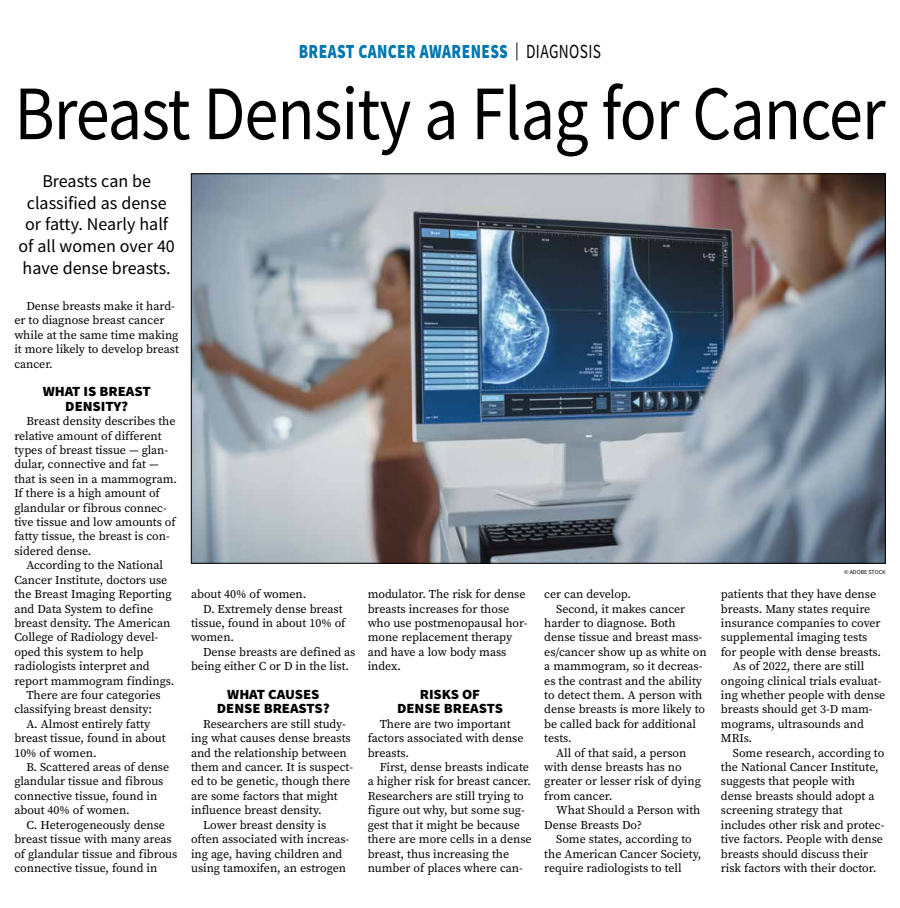
<style>
.page{position:relative;width:900px;height:908px;background:#fff}
.page>*{position:absolute;margin:0;border:0;box-sizing:border-box;transform-origin:0 0}
.t1{font:77px "Source Sans Pro";letter-spacing:-.015em;color:#000;scale:.89 1}
.t2{font:900 20px "Source Sans Pro";letter-spacing:.025em;color:#0077b1;scale:.77 1}
.t3{font:18px/21.6px "Source Sans Pro";color:#000;text-align:center}
.t4{font:900 14px/14.4px "Source Sans Pro";letter-spacing:-.005em;color:#000;text-align:center;scale:1.05 1}
.t5{font:12px/14.4px "Source Serif Pro";letter-spacing:-.005em;color:#000}
.t6{font:6px "Source Sans Pro";color:#000}
.s1{font-weight:400;font-size:18px;color:#000}
.s2{font-weight:400;color:#000}
</style>
<div class="page">
<img style="left:193px;top:175px;width:691px;height:386px">
<h2 class="t2" style="left:299px;top:38px;width:394px">BREAST CANCER AWARENESS <span class="s1">|</span> <span class="s2">DIAGNOSIS</span></h2>
<h1 class="t1" style="left:14px;top:65px;width:980px">Breast Density a Flag for Cancer</h1>
<h3 class="t3" style="left:19px;top:170px;width:158px">Breasts can be classified as dense or fatty. Nearly half of all women over 40 have dense breasts.</h3>
<p class="t5" style="left:14px;top:298px;width:166px;text-indent:12px">Dense breasts make it hard&shy;er to diagnose breast cancer while at the same time making it more likely to develop breast cancer.</p>
<p class="t4" style="left:43px;top:384px;width:104px">WHAT IS BREAST<br>DENSITY?</p>
<p class="t5" style="left:14px;top:414px;width:164px;text-indent:12px">Breast density describes the relative amount of different types of breast tissue — glan&shy;dular, connective and fat — that is seen in a mammogram.<br>If there is a high amount of glandular or fibrous connec&shy;tive tissue and low amounts of fatty tissue, the breast is con&shy;sidered dense.</p>
<p class="t5" style="left:26px;top:558px;width:138px">According to the National</p>
<p class="t5" style="left:14px;top:572px;width:154px">Cancer Institute, doctors use</p>
<p class="t5" style="left:14px;top:586px;width:159px">the Breast Imaging Reporting</p>
<p class="t5" style="left:14px;top:601px;width:141px">and Data System to define</p>
<p class="t5" style="left:14px;top:615px;width:157px">breast density. The American</p>
<p class="t5" style="left:14px;top:630px;width:145px">College of Radiology devel-</p>
<p class="t5" style="left:14px;top:644px;width:131px">oped this system to help</p>
<p class="t5" style="left:14px;top:658px;width:137px">radiologists interpret and</p>
<p class="t5" style="left:14px;top:673px;width:161px">report mammogram findings.</p>
<p class="t5" style="left:26px;top:687px;width:136px">There are four categories</p>
<p class="t5" style="left:14px;top:702px;width:139px">classifying breast density:</p>
<p class="t5" style="left:26px;top:716px;width:125px">A. Almost entirely fatty</p>
<p class="t5" style="left:14px;top:730px;width:153px">breast tissue, found in about</p>
<p class="t5" style="left:14px;top:745px;width:84px">10% of women.</p>
<p class="t5" style="left:26px;top:759px;width:144px">B. Scattered areas of dense</p>
<p class="t5" style="left:14px;top:774px;width:151px">glandular tissue and fibrous</p>
<p class="t5" style="left:14px;top:788px;width:145px">connective tissue, found in</p>
<p class="t5" style="left:14px;top:802px;width:117px">about 40% of women.</p>
<p class="t5" style="left:26px;top:817px;width:140px">C. Heterogeneously dense</p>
<p class="t5" style="left:14px;top:831px;width:159px">breast tissue with many areas</p>
<p class="t5" style="left:14px;top:846px;width:164px">of glandular tissue and fibrous</p>
<p class="t5" style="left:14px;top:860px;width:145px">connective tissue, found in</p>
<p class="t5" style="left:191px;top:586px;width:117px">about 40% of women.</p>
<p class="t5" style="left:203px;top:601px;width:141px">D. Extremely dense breast</p>
<p class="t5" style="left:191px;top:615px;width:156px">tissue, found in about 10% of</p>
<p class="t5" style="left:191px;top:630px;width:45px">women.</p>
<p class="t5" style="left:203px;top:644px;width:154px">Dense breasts are defined as</p>
<p class="t5" style="left:191px;top:658px;width:160px">being either C or D in the list.</p>
<p class="t4" style="left:217px;top:686px;width:109px">WHAT CAUSES<br>DENSE BREASTS?</p>
<p class="t5" style="left:203px;top:716px;width:144px">Researchers are still study-</p>
<p class="t5" style="left:191px;top:730px;width:161px">ing what causes dense breasts</p>
<p class="t5" style="left:191px;top:745px;width:157px">and the relationship between</p>
<p class="t5" style="left:191px;top:759px;width:164px">them and cancer. It is suspect-</p>
<p class="t5" style="left:191px;top:774px;width:161px">ed to be genetic, though there</p>
<p class="t5" style="left:191px;top:788px;width:148px">are some factors that might</p>
<p class="t5" style="left:191px;top:802px;width:132px">influence breast density.</p>
<p class="t5" style="left:203px;top:817px;width:125px">Lower breast density is</p>
<p class="t5" style="left:191px;top:831px;width:160px">often associated with increas-</p>
<p class="t5" style="left:191px;top:846px;width:153px">ing age, having children and</p>
<p class="t5" style="left:191px;top:860px;width:157px">using tamoxifen, an estrogen</p>
<p class="t5" style="left:368px;top:586px;width:161px">modulator. The risk for dense breasts increases for those who use postmenopausal hor&shy;mone replacement therapy and have a low body mass index.</p>
<p class="t4" style="left:397px;top:686px;width:102px">RISKS OF<br>DENSE BREASTS</p>
<p class="t5" style="left:368px;top:716px;width:157px;text-indent:12px">There are two important factors associated with dense breasts.</p>
<p class="t5" style="left:368px;top:759px;width:165px;text-indent:12px">First, dense breasts indicate a higher risk for breast cancer.<br>Researchers are still trying to figure out why, but some sug&shy;gest that it might be because there are more cells in a dense breast, thus increasing the number of places where can-</p>
<p class="t5" style="left:544px;top:586px;width:88px">cer can develop.</p>
<p class="t5" style="left:556px;top:601px;width:131px">Second, it makes cancer</p>
<p class="t5" style="left:544px;top:615px;width:133px">harder to diagnose. Both</p>
<p class="t5" style="left:544px;top:630px;width:159px">dense tissue and breast mass-</p>
<p class="t5" style="left:544px;top:644px;width:164px">es/cancer show up as white on</p>
<p class="t5" style="left:544px;top:658px;width:160px">a mammogram, so it decreas-</p>
<p class="t5" style="left:544px;top:673px;width:159px">es the contrast and the ability</p>
<p class="t5" style="left:544px;top:687px;width:160px">to detect them. A person with</p>
<p class="t5" style="left:544px;top:702px;width:162px">dense breasts is more likely to</p>
<p class="t5" style="left:544px;top:716px;width:153px">be called back for additional</p>
<p class="t5" style="left:544px;top:730px;width:29px">tests.</p>
<p class="t5" style="left:556px;top:745px;width:132px">All of that said, a person</p>
<p class="t5" style="left:544px;top:759px;width:139px">with dense breasts has no</p>
<p class="t5" style="left:544px;top:774px;width:158px">greater or lesser risk of dying</p>
<p class="t5" style="left:544px;top:788px;width:70px">from cancer.</p>
<p class="t5" style="left:556px;top:802px;width:146px">What Should a Person with</p>
<p class="t5" style="left:544px;top:817px;width:99px">Dense Breasts Do?</p>
<p class="t5" style="left:556px;top:831px;width:137px">Some states, according to</p>
<p class="t5" style="left:544px;top:846px;width:158px">the American Cancer Society,</p>
<p class="t5" style="left:544px;top:860px;width:139px">require radiologists to tell</p>
<p class="t6" style="left:844px;top:568px;width:43px">© ADOBE STOCK</p>
<p class="t5" style="left:721px;top:586px;width:157px">patients that they have dense</p>
<p class="t5" style="left:721px;top:601px;width:151px">breasts. Many states require</p>
<p class="t5" style="left:721px;top:615px;width:161px">insurance companies to cover</p>
<p class="t5" style="left:721px;top:630px;width:148px">supplemental imaging tests</p>
<p class="t5" style="left:721px;top:644px;width:162px">for people with dense breasts.</p>
<p class="t5" style="left:733px;top:658px;width:133px">As of 2022, there are still</p>
<p class="t5" style="left:721px;top:673px;width:162px">ongoing clinical trials evaluat-</p>
<p class="t5" style="left:721px;top:687px;width:166px">ing whether people with dense</p>
<p class="t5" style="left:721px;top:702px;width:153px">breasts should get 3-D mam-</p>
<p class="t5" style="left:721px;top:716px;width:144px">mograms, ultrasounds and</p>
<p class="t5" style="left:721px;top:730px;width:33px">MRIs.</p>
<p class="t5" style="left:733px;top:745px;width:153px">Some research, according to</p>
<p class="t5" style="left:721px;top:759px;width:159px">the National Cancer Institute,</p>
<p class="t5" style="left:721px;top:774px;width:136px">suggests that people with</p>
<p class="t5" style="left:721px;top:788px;width:155px">dense breasts should adopt a</p>
<p class="t5" style="left:721px;top:802px;width:123px">screening strategy that</p>
<p class="t5" style="left:721px;top:817px;width:165px">includes other risk and protec-</p>
<p class="t5" style="left:721px;top:831px;width:164px">tive factors. People with dense</p>
<p class="t5" style="left:721px;top:846px;width:149px">breasts should discuss their</p>
<p class="t5" style="left:721px;top:860px;width:157px">risk factors with their doctor.</p>
</div>
